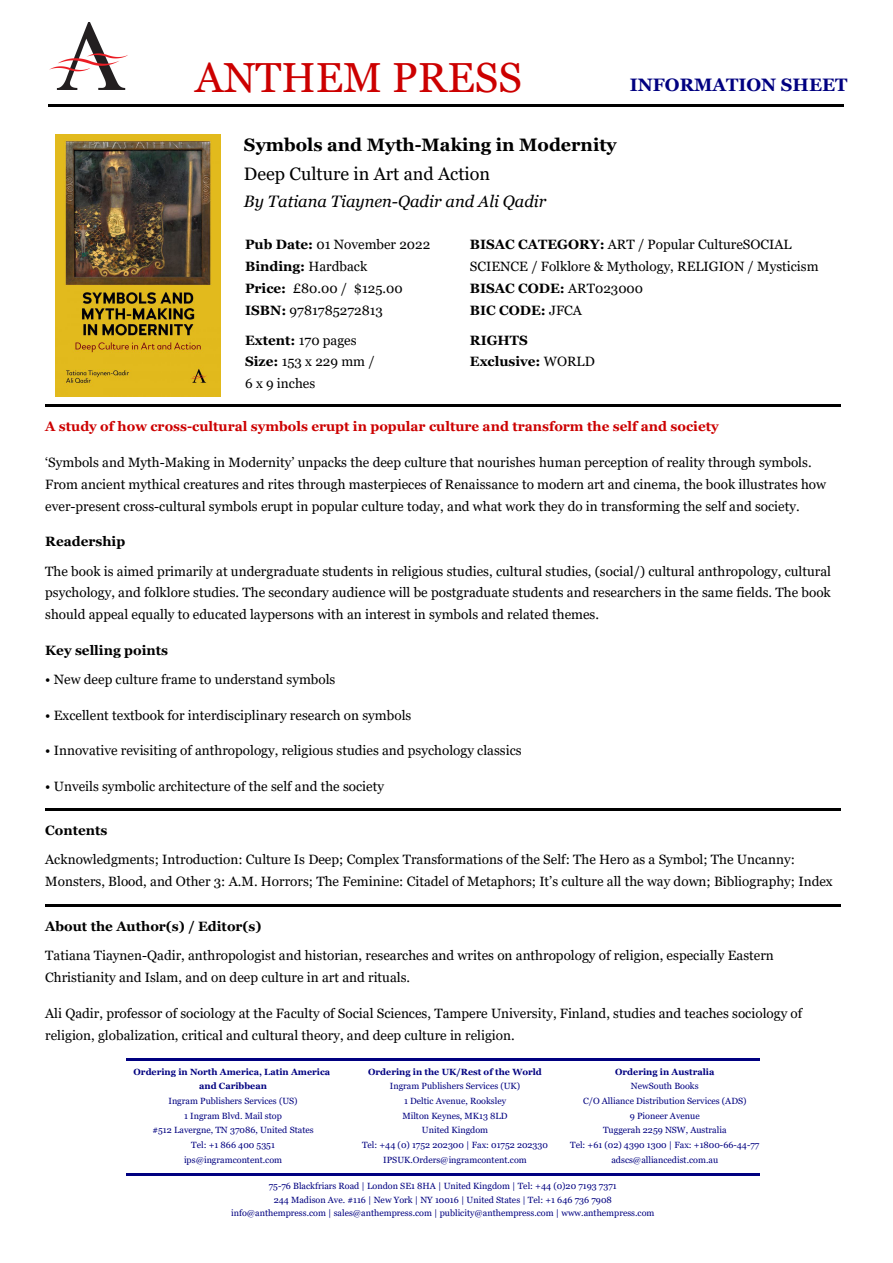
<style>
.page{position:relative;width:893px;height:1263px;background:#fff}
.page>*{position:absolute;margin:0;border:0;box-sizing:border-box;transform-origin:0 0}
.t1{font:42px "Georgia";color:#c00}
.t2{font:700 18px "Georgia";color:#000}
.t3{font:18px "Georgia";color:#000}
.t4{font:700 18px "Georgia";color:#000080}
.t5{font:italic 16.5px "Georgia";color:#000}
.t6{font:13.5px/21.9px "Georgia";color:#000}
.t7{font:700 13.5px/21.9px "Georgia";color:#000}
.t8{font:700 13.5px "Georgia";color:#c00}
.t9{font:9px/14.5px "Georgia";color:#000080;text-align:center}
.t10{font:700 9px/14.7px "Georgia";color:#000080;text-align:center}
.s1{font-weight:700}
.s2{font-weight:400}
</style>
<div class="page">
<img style="left:56px;top:134px;width:165px;height:263px">
<hr style="left:45px;top:405px;width:795px;height:2px;background:#000">
<hr style="left:45px;top:808px;width:795px;height:3px;background:#000">
<hr style="left:45px;top:904px;width:795px;height:2px;background:#000">
<hr style="left:126px;top:1058px;width:634px;height:3px;background:#000080">
<hr style="left:126px;top:1174px;width:634px;height:2px;background:#000080">
<img style="left:49px;top:22px;width:79px;height:68px">
<hr style="left:48px;top:105px;width:795px;height:2px;background:#000">
<h1 class="t1" style="left:195px;top:52px;width:328px">ANTHEM PRESS</h1>
<h2 class="t4" style="left:630px;top:73px;width:219px">INFORMATION SHEET</h2>
<h2 class="t2" style="left:244px;top:133px;width:374px">Symbols and Myth-Making in Modernity</h2>
<h2 class="t3" style="left:244px;top:163px;width:248px">Deep Culture in Art and Action</h2>
<p class="t5" style="left:244px;top:191px;width:304px">By Tatiana Tiaynen-Qadir and Ali Qadir</p>
<p class="t6" style="left:245px;top:234px;width:187px"><span class="s1">Pub Date:</span> 01 November 2022<br><span class="s1">Binding:</span> Hardback<br><span class="s1">Price:</span> £80.00 / $125.00<br><span class="s1">ISBN:</span> 9781785272813</p>
<p class="t6" style="left:470px;top:234px;width:350px"><span class="s1">BISAC CATEGORY:</span> ART / Popular CultureSOCIAL SCIENCE / Folklore &amp; Mythology, RELIGION / Mysticism <span class="s1">BISAC CODE:</span> ART023000<br><span class="s1">BIC CODE:</span> JFCA</p>
<p class="t6" style="left:245px;top:329px;width:131px"><span class="s1">Extent:</span> 170 pages<br><span class="s1">Size:</span> 153 x 229 mm /<br>6 x 9 inches</p>
<p class="t7" style="left:470px;top:329px;width:126px">RIGHTS<br>Exclusive: <span class="s2">WORLD</span></p>
<p class="t8" style="left:45px;top:418px;width:675px">A study of how cross-cultural symbols erupt in popular culture and transform the self and society</p>
<p class="t6" style="left:45px;top:451px;width:782px">‘Symbols and Myth-Making in Modernity’ unpacks the deep culture that nourishes human perception of reality through symbols.<br>From ancient mythical creatures and rites through masterpieces of Renaissance to modern art and cinema, the book illustrates how ever-present cross-cultural symbols erupt in popular culture today, and what work they do in transforming the self and society.</p>
<p class="t7" style="left:45px;top:530px;width:81px">Readership</p>
<p class="t6" style="left:45px;top:560px;width:787px;text-align:justify">The book is aimed primarily at undergraduate students in religious studies, cultural studies, (social/) cultural anthropology, cultural psychology, and folklore studies. The secondary audience will be postgraduate students and researchers in the same fields. The book should appeal equally to educated laypersons with an interest in symbols and related themes.</p>
<p class="t7" style="left:45px;top:639px;width:124px">Key selling points</p>
<p class="t6" style="left:45px;top:669px;width:292px">• New deep culture frame to understand symbols</p>
<p class="t6" style="left:45px;top:704px;width:368px">• Excellent textbook for interdisciplinary research on symbols</p>
<p class="t6" style="left:45px;top:740px;width:478px">• Innovative revisiting of anthropology, religious studies and psychology classics</p>
<p class="t6" style="left:45px;top:775px;width:340px">• Unveils symbolic architecture of the self and the society</p>
<p class="t7" style="left:45px;top:819px;width:64px">Contents</p>
<p class="t6" style="left:45px;top:849px;width:789px">Acknowledgments; Introduction: Culture Is Deep; Complex Transformations of the Self: The Hero as a Symbol; The Uncanny:<br>Monsters, Blood, and Other 3: A.M. Horrors; The Feminine: Citadel of Metaphors; It’s culture all the way down; Bibliography; Index</p>
<p class="t7" style="left:45px;top:915px;width:218px">About the Author(s) / Editor(s)</p>
<p class="t6" style="left:45px;top:945px;width:730px">Tatiana Tiaynen-Qadir, anthropologist and historian, researches and writes on anthropology of religion, especially Eastern<br>Christianity and Islam, and on deep culture in art and rituals.</p>
<p class="t6" style="left:45px;top:1002px;width:758px">Ali Qadir, professor of sociology at the Faculty of Social Sciences, Tampere University, Finland, studies and teaches sociology of religion, globalization, critical and cultural theory, and deep culture in religion.</p>
<p class="t10" style="left:134px;top:1064px;width:198px">Ordering in North America, Latin America and Caribbean</p>
<p class="t9" style="left:152px;top:1094px;width:163px">Ingram Publishers Services (US)<br>1 Ingram Blvd. Mail stop<br>#512 Lavergne, TN 37086, United States<br>Tel: +1 866 400 5351 ips@ingramcontent.com</p>
<p class="t10" style="left:368px;top:1064px;width:175px">Ordering in the UK/Rest of the World</p>
<p class="t9" style="left:362px;top:1079px;width:188px">Ingram Publishers Services (UK)<br>1 Deltic Avenue, Rooksley<br>Milton Keynes, MK13 8LD<br>United Kingdom<br>Tel: +44 (0) 1752 202300 | Fax: 01752 202330<br>IPSUK.Orders@ingramcontent.com</p>
<p class="t10" style="left:615px;top:1064px;width:101px">Ordering in Australia</p>
<p class="t9" style="left:570px;top:1079px;width:191px">NewSouth Books<br>C/O Alliance Distribution Services (ADS)<br>9 Pioneer Avenue<br>Tuggerah 2259 NSW, Australia<br>Tel: +61 (02) 4390 1300 | Fax: +1800-66-44-77 adscs@alliancedist.com.au</p>
<p class="t9" style="left:269px;top:1178px;width:350px">75-76 Blackfriars Road | London SE1 8HA | United Kingdom | Tel: +44 (0)20 7193 7371<br>244 Madison Ave. #116 | New York | NY 10016 | United States | Tel: +1 646 736 7908</p>
<p class="t9" style="left:231px;top:1206px;width:425px">info@anthempress.com | sales@anthempress.com | publicity@anthempress.com | www.anthempress.com</p>
</div>
